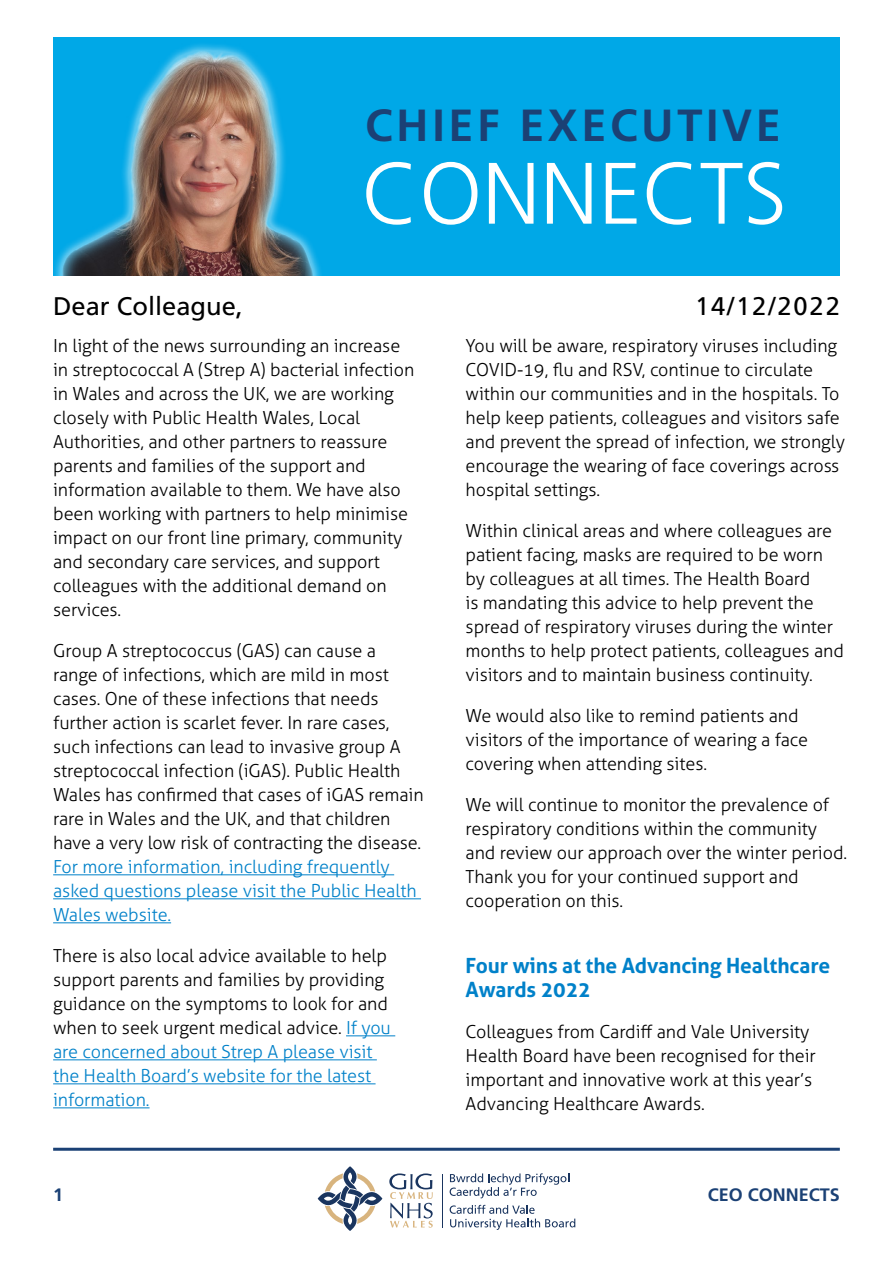
<style>
.page{position:relative;width:893px;height:1263px;background:#fff}
.page>*{position:absolute;margin:0;border:0;box-sizing:border-box;transform-origin:0 0}
.t1{font:300 87px "Frutiger";color:#fff}
.t2{font:700 45px "Frutiger";letter-spacing:.08em;color:#1b4175}
.t3{font:25.5px "Frutiger";color:#000}
.t4{font:700 21px/24px "Aller";letter-spacing:-.005em;color:#0081c9}
.t5{font:300 18px/24px "Aller";letter-spacing:-.005em;color:#000}
.t6{font:300 18px/24px "Aller";letter-spacing:-.005em;color:#0081c9}
.t7{font:700 18px "Frutiger";color:#1b4175}
.s1{color:#0081c9}
</style>
<div class="page">
<hr style="left:53px;top:874px;width:341px;height:1px;background:#0081c9">
<hr style="left:53px;top:898px;width:368px;height:1px;background:#0081c9">
<hr style="left:53px;top:922px;width:118px;height:1px;background:#0081c9">
<hr style="left:346px;top:1035px;width:49px;height:1px;background:#0081c9">
<hr style="left:53px;top:1059px;width:324px;height:1px;background:#0081c9">
<hr style="left:53px;top:1083px;width:323px;height:1px;background:#0081c9">
<hr style="left:53px;top:1107px;width:97px;height:1px;background:#0081c9">
<div style="left:53px;top:38px;width:787px;height:238px;background:#00a8e7"></div>
<img style="left:54px;top:44px;width:267px;height:232px">
<svg style="left:318px;top:1166px;width:64px;height:65px"></svg>
<svg style="left:389px;top:1173px;width:44px;height:54px"></svg>
<hr style="left:442px;top:1173px;width:1px;height:54px;background:#1a355f">
<svg style="left:450px;top:1173px;width:119px;height:25px"></svg>
<svg style="left:450px;top:1205px;width:125px;height:25px"></svg>
<hr style="left:53px;top:1148px;width:787px;height:3px;background:#1b4175">
<h2 class="t2" style="left:365px;top:99px;width:417px">CHIEF EXECUTIVE</h2>
<h1 class="t1" style="left:361px;top:144px;width:427px">CONNECTS</h1>
<h3 class="t3" style="left:53px;top:291px;width:191px">Dear Colleague,</h3>
<h3 class="t3" style="left:695px;top:291px;width:146px">14/12/2022</h3>
<p class="t5" style="left:53px;top:334px;width:363px">In light of the news surrounding an increase in streptococcal A (Strep A) bacterial infection in Wales and across the UK, we are working closely with Public Health Wales, Local Authorities, and other partners to reassure parents and families of the support and information available to them. We have also been working with partners to help minimise impact on our front line primary, community and secondary care services, and support colleagues with the additional demand on services.</p>
<p class="t5" style="left:53px;top:639px;width:372px">Group A streptococcus (GAS) can cause a range of infections, which are mild in most cases. One of these infections that needs further action is scarlet fever. In rare cases, such infections can lead to invasive group A streptococcal infection (iGAS). Public Health Wales has confirmed that cases of iGAS remain rare in Wales and the UK, and that children have a very low risk of contracting the disease.</p>
<p class="t6" style="left:53px;top:855px;width:365px">For more information, including frequently asked questions please visit the Public Health<br>Wales website.</p>
<p class="t5" style="left:53px;top:944px;width:339px">There is also local advice available to help support parents and families by providing guidance on the symptoms to look for and when to seek urgent medical advice. <span class="s1">If you are concerned about Strep A please visit the Health Board’s website for the latest information.</span></p>
<p class="t5" style="left:466px;top:334px;width:381px">You will be aware, respiratory viruses including COVID-19, flu and RSV, continue to circulate within our communities and in the hospitals. To help keep patients, colleagues and visitors safe and prevent the spread of infection, we strongly encourage the wearing of face coverings across hospital settings.</p>
<p class="t5" style="left:466px;top:519px;width:380px">Within clinical areas and where colleagues are patient facing, masks are required to be worn by colleagues at all times. The Health Board<br>is mandating this advice to help prevent the spread of respiratory viruses during the winter months to help protect patients, colleagues and visitors and to maintain business continuity.</p>
<p class="t5" style="left:466px;top:704px;width:344px">We would also like to remind patients and visitors of the importance of wearing a face covering when attending sites.</p>
<p class="t5" style="left:466px;top:793px;width:383px">We will continue to monitor the prevalence of respiratory conditions within the community and review our approach over the winter period.<br>Thank you for your continued support and cooperation on this.</p>
<p class="t4" style="left:466px;top:953px;width:366px">Four wins at the Advancing Healthcare<br>Awards 2022</p>
<p class="t5" style="left:466px;top:1019px;width:352px">Colleagues from Cardiff and Vale University Health Board have been recognised for their important and innovative work at this year’s Advancing Healthcare Awards.</p>
<p class="t7" style="left:53px;top:1184px;width:12px">1</p>
<p class="t7" style="left:708px;top:1184px;width:134px">CEO CONNECTS</p>
</div>
